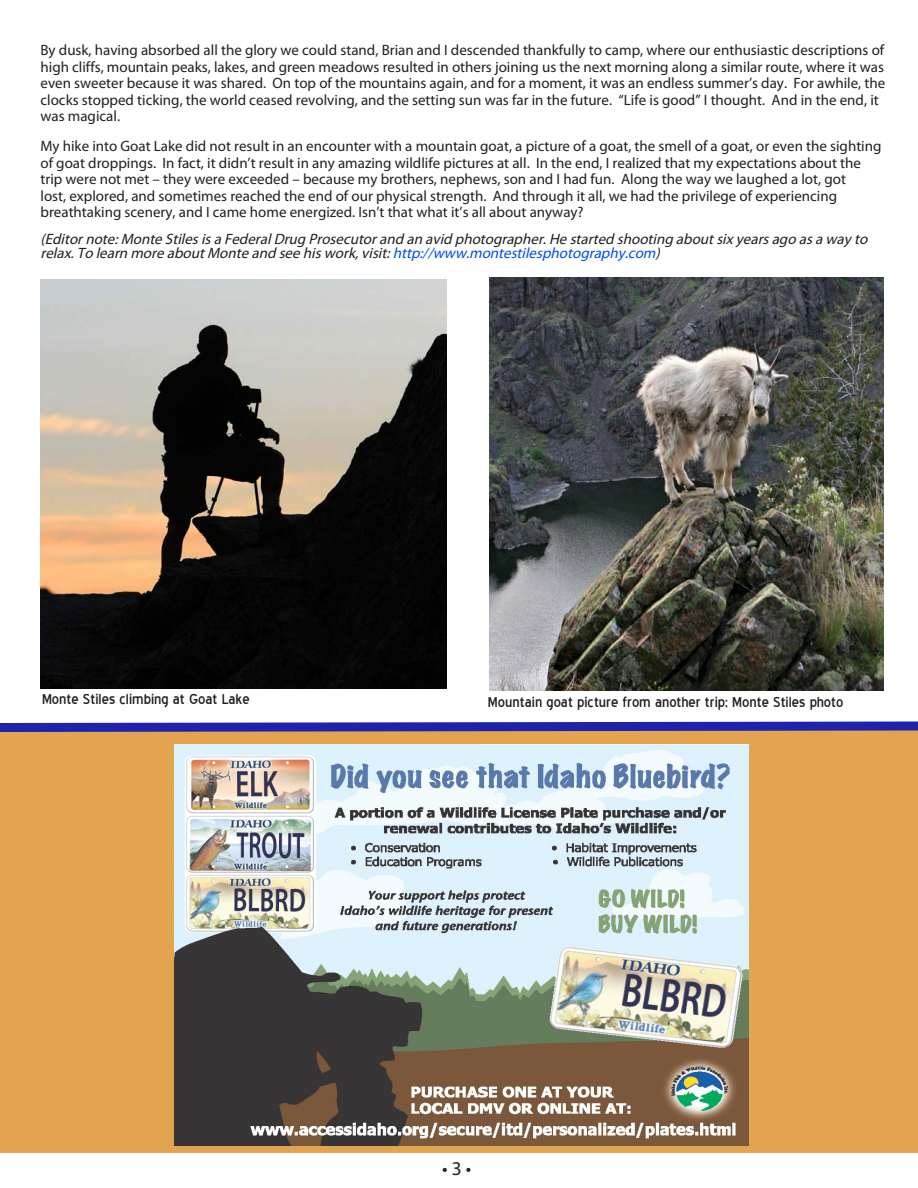
<style>
.page{position:relative;width:918px;height:1188px;background:#fff}
.page>*{position:absolute;margin:0;border:0;box-sizing:border-box;transform-origin:0 0}
.t1{font:19.5px "Myriad Pro";color:#231f20}
.Body_text_paragraph{font:18px "Blue Highway";color:#231f20}
.Body_text_paragraph-2{font:15px/16.5px "Myriad Pro";color:#231f20}
.Body_text_paragraph-3{font:italic 15px/13.5px "Myriad Pro";color:#231f20}
.s1{color:#004cf3}
</style>
<div class="page">
<img style="left:489px;top:278px;width:394px;height:412px">
<img style="left:40px;top:279px;width:407px;height:410px">
<div style="left:0;top:728px;width:918px;height:424px;background:#e3a450"></div>
<img style="left:175px;top:744px;width:573px;height:402px">
<svg style="left:0;top:721px;width:918px;height:11px"></svg>
<p class="Body_text_paragraph-2" style="left:40px;top:42px;width:846px">By dusk, having absorbed all the glory we could stand, Brian and I descended thankfully to camp, where our enthusiastic descriptions of high cliffs, mountain peaks, lakes, and green meadows resulted in others joining us the next morning along a similar route, where it was even sweeter because it was shared. On top of the mountains again, and for a moment, it was an endless summer’s day. For awhile, the clocks stopped ticking, the world ceased revolving, and the setting sun was far in the future. “Life is good” I thought. And in the end, it was magical.</p>
<p class="Body_text_paragraph-2" style="left:40px;top:138px;width:843px">My hike into Goat Lake did not result in an encounter with a mountain goat, a picture of a goat, the smell of a goat, or even the sighting of goat droppings. In fact, it didn’t result in any amazing wildlife pictures at all. In the end, I realized that my expectations about the trip were not met – they were exceeded – because my brothers, nephews, son and I had fun. Along the way we laughed a lot, got<br>lost, explored, and sometimes reached the end of our physical strength. And through it all, we had the privilege of experiencing breathtaking scenery, and I came home energized. Isn’t that what it’s all about anyway?</p>
<p class="Body_text_paragraph-3" style="left:40px;top:232px;width:832px">(Editornote:MonteStilesisaFederalDrug Prosecutorand an avid photographer.Hestarted shooting aboutsixyearsago asawayto relax.To learn moreaboutMonteand seehiswork,visit:<span class="s1">http://www.montestilesphotography.com</span>)</p>
<p class="Body_text_paragraph" style="left:42px;top:691px;width:209px">Monte Stiles climbing at Goat Lake</p>
<p class="Body_text_paragraph" style="left:488px;top:694px;width:357px">Mountain goat picture from another trip; Monte Stiles photo</p>
<p class="t1" style="left:442px;top:1157px;width:31px">• 3 •</p>
</div>
